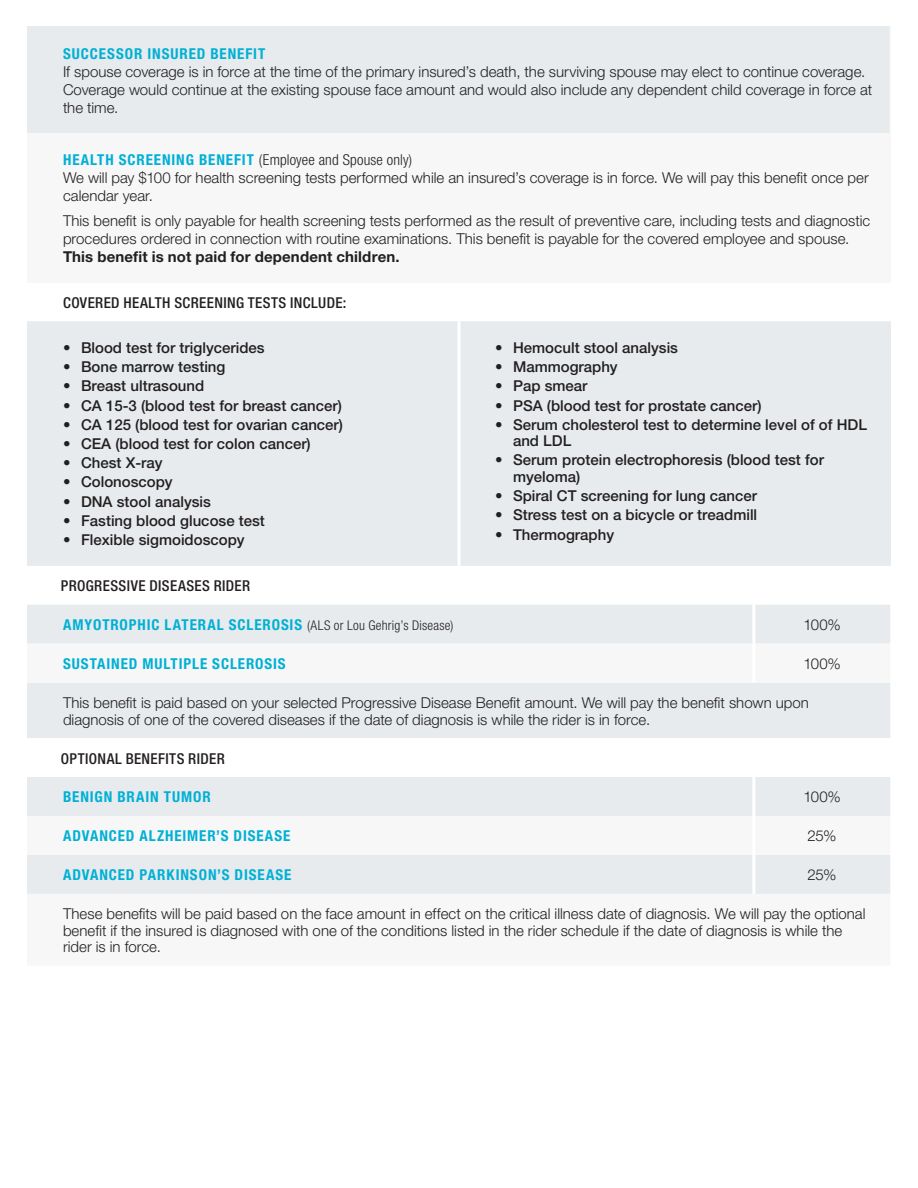
<style>
.page{position:relative;width:918px;height:1188px;background:#fff}
.page>*{position:absolute;margin:0;border:0;box-sizing:border-box;transform-origin:0 0}
.benefits_text{font:300 15px/18px "Helvetica Neue CELT";color:#231f20}
.t1{font:500 15px/16.5px "Helvetica Neue CELT";color:#231f20}
.benefits_title{font:700 condensed 15px "Helvetica Neue LTCE";letter-spacing:.06em;color:#00b0d5}
.benefits_sub_1{font:500 condensed 15px "Helvetica Neue LTCE";letter-spacing:.025em;color:#231f20}
.benefits_title-2{font:300 condensed 15px "Helvetica Neue LTCE";letter-spacing:.01em;color:#231f20}
.s1{font-weight:700;color:#00b0d5}
.s2{font-weight:700}
.s3{font-weight:300}
.s4{font-weight:300;font-size:13.35px;color:#231f20}
</style>
<div class="page">
<div style="left:27px;top:321px;width:864px;height:245px;background:#e7ebed"></div>
<hr style="left:458px;top:321px;width:2px;height:245px;background:#fff">
<div style="left:27px;top:26px;width:863px;height:108px;background:#e7ebed"></div>
<div style="left:27px;top:134px;width:863px;height:149px;background:#f7f7f8"></div>
<hr style="left:890px;top:26px;width:1px;height:108px;background:#f7f7f8">
<hr style="left:890px;top:134px;width:1px;height:149px;background:#f7f7f8">
<div style="left:27px;top:605px;width:863px;height:133px;background:#e7ebed"></div>
<svg style="left:27px;top:644px;width:863px;height:39px"></svg>
<hr style="left:752px;top:605px;width:3px;height:39px;background:#fff">
<hr style="left:752px;top:644px;width:3px;height:39px;background:#fff">
<div style="left:27px;top:777px;width:863px;height:39px;background:#e7ebed"></div>
<div style="left:27px;top:855px;width:863px;height:39px;background:#e7ebed"></div>
<hr style="left:752px;top:777px;width:3px;height:39px;background:#fff">
<hr style="left:752px;top:855px;width:3px;height:39px;background:#fff">
<p class="benefits_title" style="left:63px;top:45px;width:204px">SUCCESSOR INSURED BENEFIT</p>
<p class="benefits_text" style="left:63px;top:62px;width:811px">If spouse coverage is in force at the time of the primary insured’s death, the surviving spouse may elect to continue coverage.<br>Coverage would continue at the existing spouse face amount and would also include any dependent child coverage in force at the time.</p>
<p class="benefits_title-2" style="left:63px;top:151px;width:351px"><span class="s1">HEALTH SCREENING BENEFIT</span> (Employee and Spouse only)</p>
<p class="benefits_text" style="left:63px;top:169px;width:807px">We will pay $100 for health screening tests performed while an insured’s coverage is in force. We will pay this benefit once per calendar year.</p>
<p class="benefits_text" style="left:63px;top:212px;width:809px">This benefit is only payable for health screening tests performed as the result of preventive care, including tests and diagnostic procedures ordered in connection with routine examinations. This benefit is payable for the covered employee and spouse.<br><span class="s2">This benefit is not paid for dependent children.</span></p>
<p class="benefits_sub_1" style="left:63px;top:293px;width:285px">COVERED HEALTH SCREENING TESTS INCLUDE:</p>
<p class="t1" style="left:63px;top:339px;width:203px"><span class="s3">•</span> Blood test for triglycerides</p>
<p class="t1" style="left:63px;top:359px;width:164px"><span class="s3">•</span> Bone marrow testing</p>
<p class="t1" style="left:63px;top:378px;width:143px"><span class="s3">•</span> Breast ultrasound</p>
<p class="t1" style="left:63px;top:397px;width:280px"><span class="s3">•</span> CA 15-3 (blood test for breast cancer)</p>
<p class="t1" style="left:63px;top:416px;width:282px"><span class="s3">•</span> CA 125 (blood test for ovarian cancer)</p>
<p class="t1" style="left:63px;top:435px;width:249px"><span class="s3">•</span> CEA (blood test for colon cancer)</p>
<p class="t1" style="left:63px;top:455px;width:101px"><span class="s3">•</span> Chest X-ray</p>
<p class="t1" style="left:63px;top:474px;width:111px"><span class="s3">•</span> Colonoscopy</p>
<p class="t1" style="left:63px;top:493px;width:150px"><span class="s3">•</span> DNA stool analysis</p>
<p class="t1" style="left:63px;top:512px;width:203px"><span class="s3">•</span> Fasting blood glucose test</p>
<p class="t1" style="left:63px;top:531px;width:183px"><span class="s3">•</span> Flexible sigmoidoscopy</p>
<p class="t1" style="left:495px;top:339px;width:185px"><span class="s3">•</span> Hemocult stool analysis</p>
<p class="t1" style="left:495px;top:359px;width:124px"><span class="s3">•</span> Mammography</p>
<p class="t1" style="left:495px;top:378px;width:94px"><span class="s3">•</span> Pap smear</p>
<p class="t1" style="left:495px;top:397px;width:268px"><span class="s3">•</span> PSA (blood test for prostate cancer)</p>
<p class="t1" style="left:513px;top:416px;width:356px;text-indent:-18px"><span class="s3">•</span> Serum cholesterol test to determine level of of HDL and LDL</p>
<p class="t1" style="left:513px;top:452px;width:312px;text-indent:-18px"><span class="s3">•</span> Serum protein electrophoresis (blood test for myeloma)</p>
<p class="t1" style="left:495px;top:488px;width:264px"><span class="s3">•</span> Spiral CT screening for lung cancer</p>
<p class="t1" style="left:495px;top:507px;width:264px"><span class="s3">•</span> Stress test on a bicycle or treadmill</p>
<p class="t1" style="left:495px;top:526px;width:121px"><span class="s3">•</span> Thermography</p>
<p class="benefits_sub_1" style="left:61px;top:577px;width:191px">PROGRESSIVE DISEASES RIDER</p>
<p class="benefits_title" style="left:63px;top:616px;width:392px">AMYOTROPHIC LATERAL SCLEROSIS <span class="s4">(ALS or Lou Gehrig’s Disease)</span></p>
<p class="benefits_text" style="left:803px;top:616px;width:39px">100%</p>
<p class="benefits_title" style="left:63px;top:655px;width:224px">SUSTAINED MULTIPLE SCLEROSIS</p>
<p class="benefits_text" style="left:803px;top:655px;width:39px">100%</p>
<p class="benefits_text" style="left:63px;top:694px;width:747px;line-height:16.5px">This benefit is paid based on your selected Progressive Disease Benefit amount. We will pay the benefit shown upon diagnosis of one of the covered diseases if the date of diagnosis is while the rider is in force.</p>
<p class="benefits_sub_1" style="left:61px;top:749px;width:165px">OPTIONAL BENEFITS RIDER</p>
<p class="benefits_title" style="left:63px;top:788px;width:149px">BENIGN BRAIN TUMOR</p>
<p class="benefits_text" style="left:803px;top:788px;width:39px">100%</p>
<p class="benefits_title" style="left:63px;top:827px;width:229px">ADVANCED ALZHEIMER’S DISEASE</p>
<p class="benefits_text" style="left:808px;top:827px;width:30px">25%</p>
<p class="benefits_title" style="left:63px;top:866px;width:230px">ADVANCED PARKINSON’S DISEASE</p>
<p class="benefits_text" style="left:808px;top:866px;width:30px">25%</p>
<p class="benefits_text" style="left:63px;top:906px;width:804px;line-height:16.5px">These benefits will be paid based on the face amount in effect on the critical illness date of diagnosis. We will pay the optional benefit if the insured is diagnosed with one of the conditions listed in the rider schedule if the date of diagnosis is while the rider is in force.</p>
</div>
